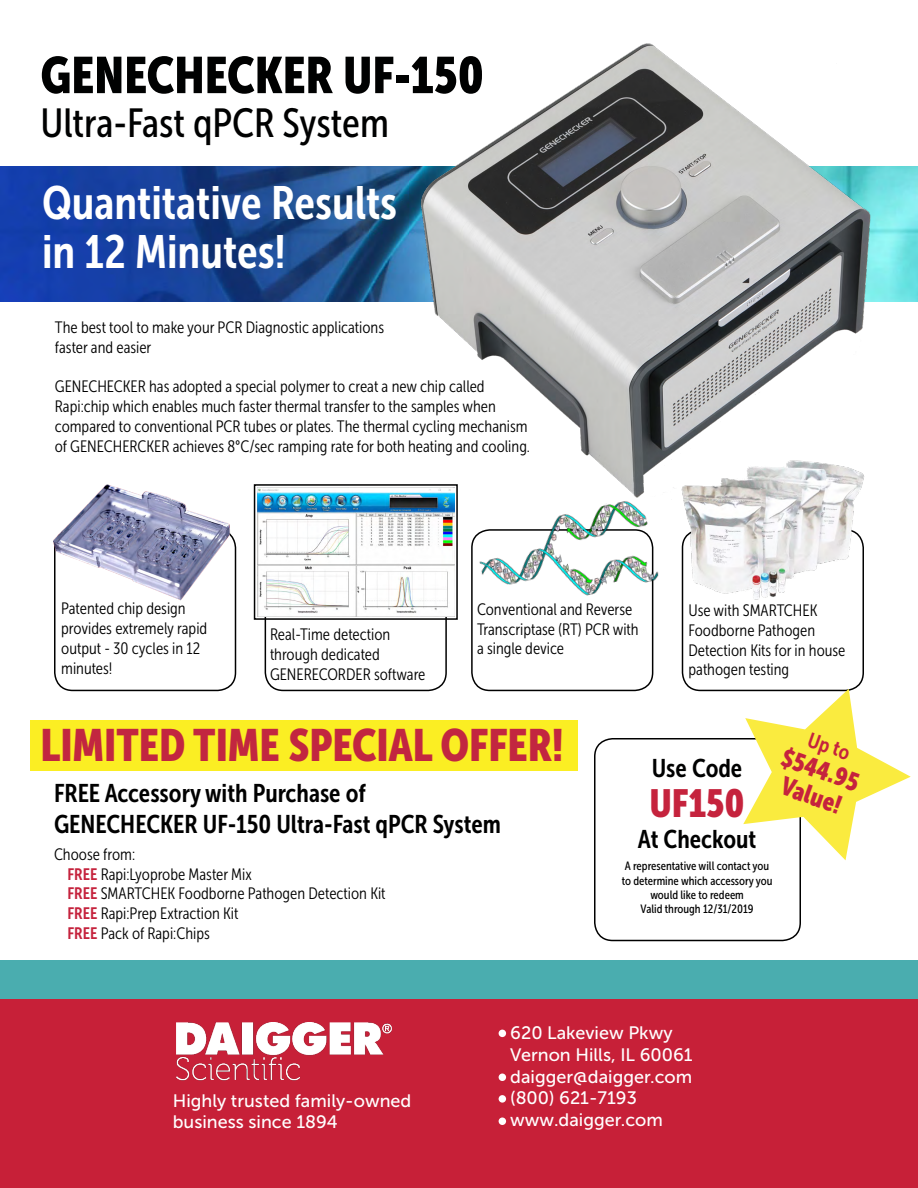
<style>
.page{position:relative;width:918px;height:1188px;background:#fff}
.page>*{position:absolute;margin:0;border:0;box-sizing:border-box;transform-origin:0 0}
.t1{font:51px "Museo Sans Cond 900";color:#000101}
.t2{font:46.5px/49.5px "Museo Sans Cond 700";color:#fff}
.t3{font:45px "Museo Sans Cond 900";color:#c22640}
.t4{font:40.5px "Museo Sans Cond 500";color:#000101}
.t5{font:39px "Museo Sans Cond 900";color:#c5233d}
.t6{font:25.5px/30.6px "Museo Sans Cond 700";color:#000}
.t7{font:25.5px "Museo Sans Cond 700";color:#000101}
.t8{font:25.5px/27px "Museo Sans Cond 900";color:#c5233d;text-align:center}
.t9{font:21px "Museo Sans Cond 700";color:#c5233d}
.t10{font:18px/21.6px "Museo Sans 500";color:#fff}
.t11{font:16.5px/19.8px "Museo Sans Cond 300";color:#000}
.t12{font:12px/14.4px "Museo Sans Cond 500";color:#000101;text-align:center}
.s1{font-family:"Museo Sans Cond 700";color:#c5233d}
</style>
<div class="page">
<div style="left:30px;top:721px;width:548px;height:50px;background:#fbee23"></div>
<img style="left:0;top:166px;width:918px;height:136px">
<div style="left:0;top:960px;width:918px;height:144px;background:#4aadaf"></div>
<div style="left:1px;top:999px;width:917px;height:189px;background:#c72038"></div>
<img style="left:176px;top:1023px;width:216px;height:57px">
<div style="left:499px;top:1030px;width:7px;height:7px;background:#fff;border-radius:50%"></div>
<div style="left:499px;top:1074px;width:7px;height:7px;background:#fff;border-radius:50%"></div>
<div style="left:499px;top:1095px;width:7px;height:8px;background:#fff;border-radius:50%"></div>
<div style="left:499px;top:1118px;width:7px;height:7px;background:#fff;border-radius:50%"></div>
<img style="left:373px;top:43px;width:540px;height:452px">
<div style="left:54px;top:529px;width:182px;height:162px;border:2px solid #000;border-radius:18px"></div>
<div style="left:265px;top:529px;width:182px;height:162px;border:2px solid #000;border-radius:18px"></div>
<div style="left:471px;top:529px;width:182px;height:162px;border:2px solid #000;border-radius:18px"></div>
<div style="left:682px;top:529px;width:182px;height:162px;border:2px solid #000;border-radius:18px"></div>
<img style="left:257px;top:488px;width:198px;height:129px">
<div style="left:254px;top:484px;width:204px;height:136px;border:2px solid #000101"></div>
<img style="left:53px;top:484px;width:184px;height:152px">
<img style="left:675px;top:448px;width:198px;height:166px">
<img style="left:472px;top:495px;width:187px;height:123px">
<div style="left:594px;top:738px;width:207px;height:203px;border:2px solid #000;border-radius:18px"></div>
<svg style="left:743px;top:689px;width:168px;height:171px"></svg>
<h1 class="t1" style="left:40px;top:46px;width:445px">GENECHECKER UF-150</h1>
<h3 class="t4" style="left:40px;top:100px;width:350px">Ultra-Fast qPCR System</h3>
<h2 class="t2" style="left:42px;top:178px;width:357px">Quantitative Results in 12 Minutes!</h2>
<p class="t11" style="left:55px;top:317px;width:331px">The best tool to make your PCR Diagnostic applications faster and easier</p>
<p class="t11" style="left:55px;top:377px;width:477px">GENECHECKER has adopted a special polymer to creat a new chip called Rapi:chip which enables much faster thermal transfer to the samples when compared to conventional PCR tubes or plates. The thermal cycling mechanism of GENECHERCKER achieves 8°C/sec ramping rate for both heating and cooling.</p>
<p class="t11" style="left:61px;top:599px;width:148px">Patented chip design provides extremely rapid output - 30 cycles in 12 minutes!</p>
<p class="t11" style="left:270px;top:625px;width:157px">Real-Time detection through dedicated<br>GENERECORDER software</p>
<p class="t11" style="left:477px;top:599px;width:163px">Conventional and Reverse<br>Transcriptase (RT) PCR with a single device</p>
<p class="t11" style="left:688px;top:601px;width:158px">Use with SMARTCHEK<br>Foodborne Pathogen<br>Detection Kits for in house pathogen testing</p>
<h3 class="t3" style="left:40px;top:720px;width:525px">LIMITED TIME SPECIAL OFFER!</h3>
<h3 class="t6" style="left:54px;top:778px;width:449px">FREE Accessory with Purchase of<br>GENECHECKER UF-150 Ultra-Fast qPCR System</h3>
<p class="t11" style="left:67px;top:844px;width:320px;text-indent:-13px">Choose from:<br><span class="s1">FREE</span> Rapi:Lyoprobe Master Mix<br><span class="s1">FREE</span> SMARTCHEK Foodborne Pathogen Detection Kit<br><span class="s1">FREE</span> Rapi:Prep Extraction Kit<br><span class="s1">FREE</span> Pack of Rapi:Chips</p>
<p class="t9" style="left:812px;top:728px;width:45px;rotate:19deg">Up to</p>
<h3 class="t8" style="left:787px;top:744px;width:82px;rotate:19deg">$544.95<br>Value!</h3>
<h3 class="t7" style="left:652px;top:754px;width:92px">Use Code</h3>
<h3 class="t5" style="left:649px;top:781px;width:97px">UF150</h3>
<h3 class="t7" style="left:638px;top:825px;width:120px">At Checkout</h3>
<p class="t12" style="left:622px;top:859px;width:152px">A representative will contact you to determine which accessory you would like to redeem<br>Valid through 12/31/2019</p>
<p class="t10" style="left:173px;top:1090px;width:240px">Highly trusted family-owned business since 1894</p>
<p class="t10" style="left:510px;top:1023px;width:184px">620 Lakeview Pkwy<br>Vernon Hills, IL 60061 daigger@daigger.com (800) 621-7193 www.daigger.com</p>
</div>
